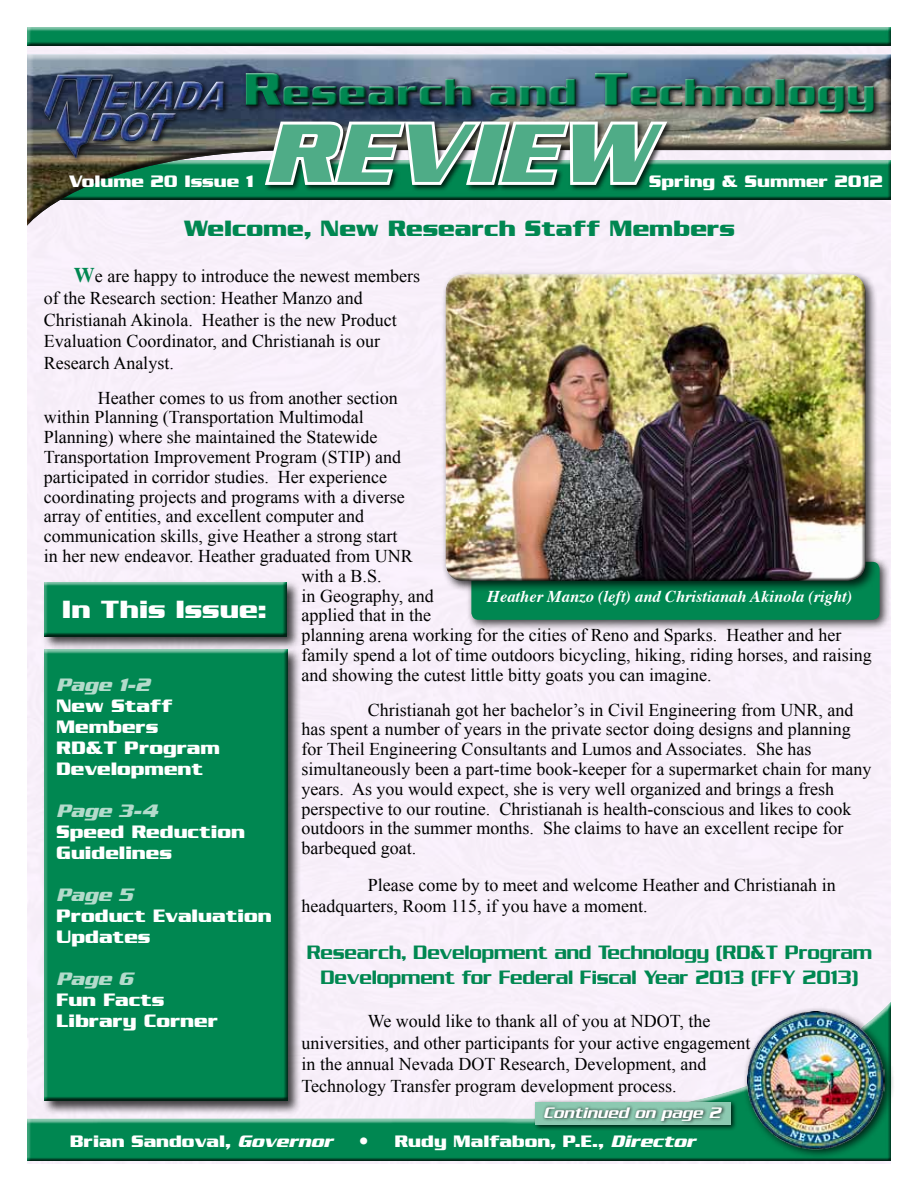
<style>
.page{position:relative;width:918px;height:1188px;background:#fff}
.page>*{position:absolute;margin:0;border:0;box-sizing:border-box;transform-origin:0 0}
.t1{font:italic 700 89.7px "Serpentine Sans ICG";color:#4fac87}
.t2{font:700 42px "Serpentine Sans ICG";color:#008751}
.t3{font:700 27px "Serpentine Sans ICG";color:#fff}
.t4{font:700 24px "Serpentine Sans ICG";color:#008751}
.t5{font:21px/25.2px "Serpentine Sans ICG";letter-spacing:-.01em;color:#008751;text-align:center;scale:.94 1}
.t6{font:700 19.5px/21px "Serpentine Sans ICG";color:#fff}
.t7{font:italic 700 19.5px "Serpentine Sans ICG";color:#b3dbcb}
.t8{font:18px/21.6px "Times New Roman";color:#000}
.t9{font:700 18px "Serpentine Sans ICG";color:#fff}
.t10{font:italic 700 16.5px "Times";color:#fff}
.t11{font:italic 16.5px "Serpentine Sans ICG";color:#fff}
.s1{font-size:51px}
.s2{font-family:"Times";font-weight:700;font-size:21px;color:#008751}
.s3{font-style:italic}
.s4{font-size:31.5px}
</style>
<div class="page">
<div style="left:26px;top:27px;width:866px;height:21px;background:#000;opacity:.75"></div>
<div style="left:26px;top:54px;width:866px;height:174px;background:#000;opacity:.75"></div>
<div style="left:243px;top:71px;width:637px;height:49px;background:#000;opacity:.75"></div>
<div style="left:243px;top:71px;width:633px;height:43px;background:#fff;opacity:.75"></div>
<div style="left:243px;top:72px;width:633px;height:43px;background:#000;opacity:.75"></div>
<div style="left:263px;top:120px;width:411px;height:72px;background:#000;opacity:.75"></div>
<svg style="left:261px;top:116px;width:410px;height:72px"></svg>
<div style="left:42px;top:72px;width:187px;height:92px;background:#000;opacity:.75"></div>
<img style="left:44px;top:75px;width:180px;height:84px">
<div style="left:26px;top:1002px;width:866px;height:160px;background:#000;opacity:.75"></div>
<div style="left:742px;top:1006px;width:153px;height:153px;background:#000;opacity:.75"></div>
<img style="left:747px;top:1011px;width:138px;height:138px">
<div style="left:42px;top:580px;width:259px;height:71px;background:#000;opacity:.75"></div>
<div style="left:42px;top:581px;width:246px;height:56px;background:#000;opacity:.75"></div>
<div style="left:42px;top:647px;width:260px;height:468px;background:#000;opacity:.75"></div>
<div style="left:41px;top:649px;width:246px;height:453px;background:#008751"></div>
<div style="left:533px;top:1099px;width:204px;height:32px;background:#000;opacity:.75"></div>
<div style="left:536px;top:1102px;width:195px;height:22px;background:#8cc9b1"></div>
<div style="left:542px;top:1104px;width:184px;height:21px;background:#000;opacity:.75"></div>
<div style="left:466px;top:556px;width:425px;height:75px;background:#000;opacity:.75"></div>
<div style="left:471px;top:562px;width:409px;height:58px;background:#008751;border-radius:7px"></div>
<div style="left:441px;top:270px;width:437px;height:323px;background:#000;opacity:.75"></div>
<div style="left:445px;top:279px;width:421px;height:302px;background:#000;opacity:.75"></div>
<h2 class="t2" style="left:243px;top:68px;width:634px"><span class="s1">R</span>esearch and <span class="s1">T</span>echnology</h2>
<p class="t9" style="left:69px;top:171px;width:186px">Volume 20 Issue 1</p>
<h1 class="t1" style="left:264px;top:101px;width:390px">REVIEW</h1>
<p class="t9" style="left:649px;top:171px;width:236px">Spring &amp; Summer 2012</p>
<h3 class="t4" style="left:183px;top:214px;width:554px">Welcome, New Research Staff Members</h3>
<p class="t8" style="left:44px;top:265px;width:378px;text-indent:30px"><span class="s2">W</span>e are happy to introduce the newest members of the Research section: Heather Manzo and Christianah Akinola. Heather is the new Product Evaluation Coordinator, and Christianah is our Research Analyst.</p>
<p class="t8" style="left:98px;top:387px;width:301px">Heather comes to us from another section</p>
<p class="t8" style="left:44px;top:406px;width:321px">within Planning (Transportation Multimodal</p>
<p class="t8" style="left:44px;top:426px;width:335px">Planning) where she maintained the Statewide</p>
<p class="t8" style="left:44px;top:446px;width:359px">Transportation Improvement Program (STIP) and</p>
<p class="t8" style="left:44px;top:466px;width:345px">participated in corridor studies. Her experience</p>
<p class="t8" style="left:44px;top:486px;width:362px">coordinating projects and programs with a diverse</p>
<p class="t8" style="left:44px;top:505px;width:322px">array of entities, and excellent computer and</p>
<p class="t8" style="left:44px;top:525px;width:355px">communication skills, give Heather a strong start</p>
<p class="t8" style="left:44px;top:545px;width:370px">in her new endeavor. Heather graduated from UNR</p>
<p class="t8" style="left:302px;top:565px;width:82px">with a B.S.</p>
<p class="t8" style="left:302px;top:585px;width:134px">in Geography, and</p>
<p class="t8" style="left:302px;top:604px;width:131px">applied that in the</p>
<p class="t8" style="left:302px;top:624px;width:541px">planning arena working for the cities of Reno and Sparks. Heather and her</p>
<p class="t8" style="left:302px;top:644px;width:572px">family spend a lot of time outdoors bicycling, hiking, riding horses, and raising</p>
<p class="t8" style="left:302px;top:664px;width:411px">and showing the cutest little bitty goats you can imagine.</p>
<p class="t8" style="left:302px;top:699px;width:571px;line-height:19.8px;text-indent:66px">Christianah got her bachelor’s in Civil Engineering from UNR, and has spent a number of years in the private sector doing designs and planning for Theil Engineering Consultants and Lumos and Associates. She has simultaneously been a part-time book-keeper for a supermarket chain for many years. As you would expect, she is very well organized and brings a fresh perspective to our routine. Christianah is health-conscious and likes to cook outdoors in the summer months. She claims to have an excellent recipe for barbequed goat.</p>
<p class="t8" style="left:302px;top:874px;width:536px;text-indent:66px">Please come by to meet and welcome Heather and Christianah in headquarters, Room 115, if you have a moment.</p>
<p class="t5" style="left:307px;top:939px;width:603px">Research, Development and Technology (RD&amp;T Program<br>Development for Federal Fiscal Year 2013 (FFY 2013)</p>
<p class="t8" style="left:302px;top:1010px;width:450px;text-indent:66px">We would like to thank all of you at NDOT, the universities, and other participants for your active engagement in the annual Nevada DOT Research, Development, and Technology Transfer program development process.</p>
<p class="t10" style="left:487px;top:581px;width:367px">Heather Manzo (left) and Christianah Akinola (right)</p>
<h3 class="t3" style="left:62px;top:593px;width:206px">In This Issue:</h3>
<p class="t7" style="left:56px;top:674px;width:95px">Page 1-2</p>
<p class="t6" style="left:56px;top:695px;width:165px">New Staff<br>Members<br>RD&amp;T Program<br>Development</p>
<p class="t7" style="left:56px;top:800px;width:103px">Page 3-4</p>
<p class="t6" style="left:56px;top:821px;width:190px">Speed Reduction<br>Guidelines</p>
<p class="t7" style="left:56px;top:884px;width:78px">Page 5</p>
<p class="t6" style="left:56px;top:905px;width:217px">Product Evaluation<br>Updates</p>
<p class="t7" style="left:56px;top:968px;width:79px">Page 6</p>
<p class="t6" style="left:56px;top:989px;width:163px">Fun Facts<br>Library Corner</p>
<p class="t11" style="left:543px;top:1103px;width:179px">Continued on page 2</p>
<h3 class="t3" style="left:152px;top:1121px;width:517px">Research and Technology Review</h3>
<p class="t9" style="left:70px;top:1130px;width:300px">Brian Sandoval, <span class="s3">Governor</span> <span class="s4">•</span></p>
<p class="t9" style="left:395px;top:1130px;width:303px">Rudy Malfabon, P.E., <span class="s3">Director</span></p>
</div>
